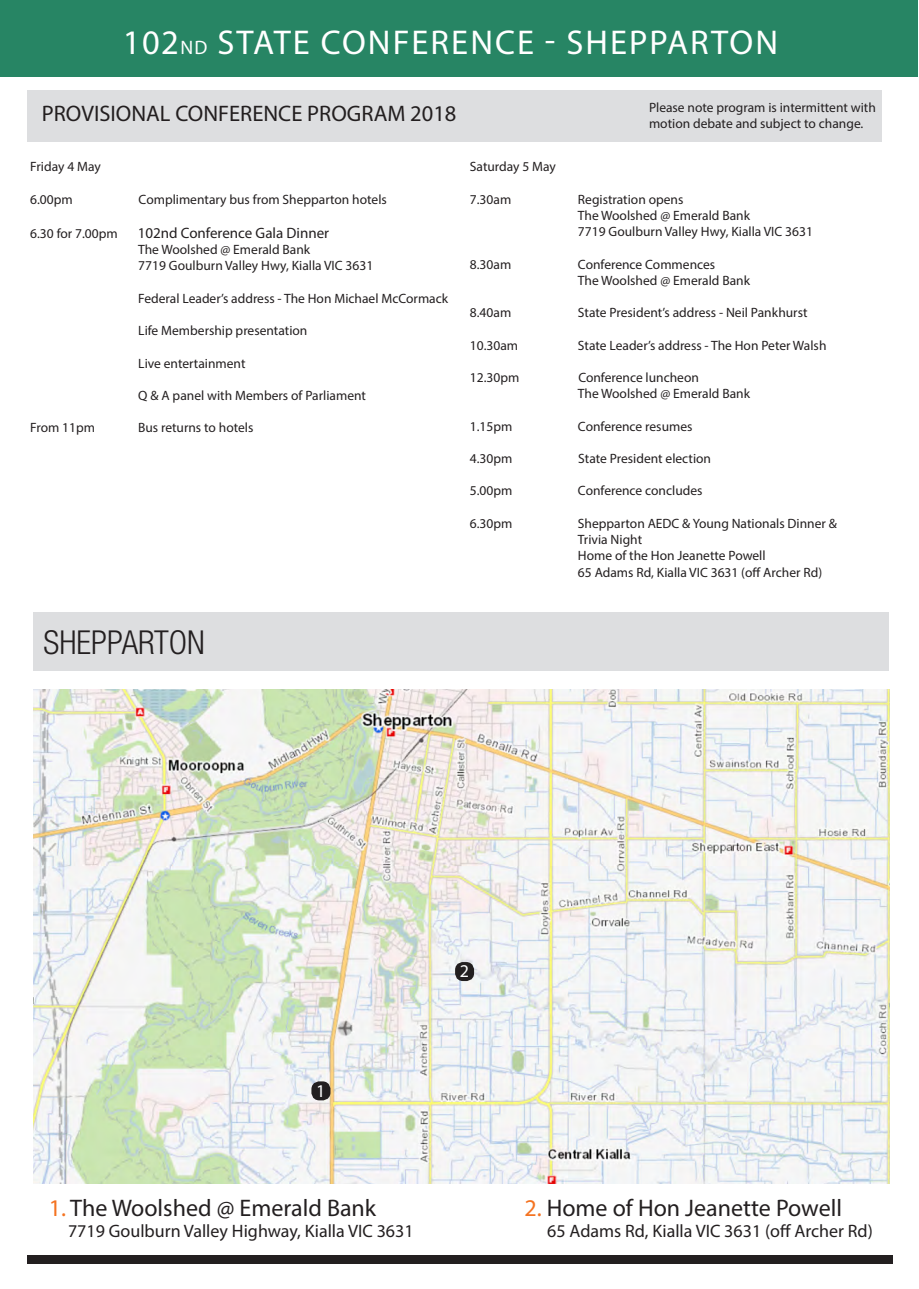
<style>
.page{position:relative;width:919px;height:1289px;background:#fff}
.page>*{position:absolute;margin:0;border:0;box-sizing:border-box;transform-origin:0 0}
.t1{font:34.5px "Myriad Pro";letter-spacing:.06em;color:#fff}
.t2{font:300 condensed 33px "Helvetica Neue LT Std";color:#231f20}
.t3{font:24px "Myriad Pro";color:#231f20}
.t4{font:22.5px "Myriad Pro";color:#231f20}
.t5{font:18px "Myriad Pro";color:#231f20}
.t6{font:18px "Myriad Pro";color:#fff}
.t7{font:15px "Myriad Pro";color:#231f20}
.t8{font:13.5px/16.2px "Myriad Pro";color:#231f20}
.s1{font-size:19.5px}
.s2{color:#f47321}
</style>
<div class="page">
<div style="left:27px;top:1254px;width:865px;height:9px;background:#231f20"></div>
<div style="left:33px;top:611px;width:856px;height:59px;background:#dddee0"></div>
<div style="left:27px;top:90px;width:855px;height:51px;background:#dddee0"></div>
<div style="left:0;top:0;width:917px;height:77px;background:#278564"></div>
<img style="left:33px;top:689px;width:856px;height:494px">
<div style="left:313px;top:1083px;width:15px;height:15px;background:#231f20;border-radius:6px"></div>
<div style="left:311px;top:1081px;width:19px;height:19px;border:4px solid #231f20;border-radius:6px"></div>
<div style="left:457px;top:963px;width:15px;height:16px;background:#231f20;border-radius:6px"></div>
<div style="left:455px;top:962px;width:19px;height:19px;border:4px solid #231f20;border-radius:6px"></div>
<p class="t1" style="left:123px;top:21px;width:656px">102<span class="s1">ND</span> STATE CONFERENCE - SHEPPARTON</p>
<p class="t4" style="left:42px;top:99px;width:416px">PROVISIONAL CONFERENCE PROGRAM 2018</p>
<p class="t8" style="left:30px;top:158px;width:72px">Friday 4 May</p>
<p class="t8" style="left:30px;top:191px;width:44px">6.00pm</p>
<p class="t8" style="left:139px;top:191px;width:250px">Complimentary bus from Shepparton hotels</p>
<p class="t8" style="left:30px;top:225px;width:89px">6.30 for 7.00pm</p>
<p class="t7" style="left:138px;top:224px;width:193px">102nd Conference Gala Dinner</p>
<p class="t8" style="left:138px;top:241px;width:173px">The Woolshed @ Emerald Bank</p>
<p class="t8" style="left:138px;top:257px;width:236px">7719 Goulburn Valley Hwy, Kialla VIC 3631</p>
<p class="t8" style="left:138px;top:290px;width:311px">Federal Leader’s address - The Hon Michael McCormack</p>
<p class="t8" style="left:138px;top:322px;width:171px">Life Membership presentation</p>
<p class="t8" style="left:138px;top:355px;width:109px">Live entertainment</p>
<p class="t8" style="left:138px;top:387px;width:229px">Q &amp; A panel with Members of Parliament</p>
<p class="t8" style="left:30px;top:419px;width:66px">From 11pm</p>
<p class="t8" style="left:138px;top:419px;width:117px">Bus returns to hotels</p>
<p class="t8" style="left:649px;top:99px;width:228px">Please note program is intermittent with motion debate and subject to change.</p>
<p class="t8" style="left:470px;top:158px;width:88px">Saturday 5 May</p>
<p class="t8" style="left:470px;top:191px;width:43px">7.30am</p>
<p class="t8" style="left:578px;top:191px;width:107px">Registration opens</p>
<p class="t8" style="left:578px;top:207px;width:173px">The Woolshed @ Emerald Bank</p>
<p class="t8" style="left:578px;top:223px;width:236px">7719 Goulburn Valley Hwy, Kialla VIC 3631</p>
<p class="t8" style="left:470px;top:256px;width:43px">8.30am</p>
<p class="t8" style="left:578px;top:256px;width:139px">Conference Commences</p>
<p class="t8" style="left:578px;top:272px;width:173px">The Woolshed @ Emerald Bank</p>
<p class="t8" style="left:470px;top:304px;width:43px">8.40am</p>
<p class="t8" style="left:578px;top:304px;width:231px">State President’s address - Neil Pankhurst</p>
<p class="t8" style="left:470px;top:337px;width:50px">10.30am</p>
<p class="t8" style="left:578px;top:337px;width:250px">State Leader’s address - The Hon Peter Walsh</p>
<p class="t8" style="left:470px;top:369px;width:51px">12.30pm</p>
<p class="t8" style="left:578px;top:369px;width:122px">Conference luncheon</p>
<p class="t8" style="left:578px;top:385px;width:173px">The Woolshed @ Emerald Bank</p>
<p class="t8" style="left:470px;top:418px;width:44px">1.15pm</p>
<p class="t8" style="left:578px;top:418px;width:116px">Conference resumes</p>
<p class="t8" style="left:470px;top:450px;width:44px">4.30pm</p>
<p class="t8" style="left:578px;top:450px;width:134px">State President election</p>
<p class="t8" style="left:470px;top:482px;width:44px">5.00pm</p>
<p class="t8" style="left:578px;top:482px;width:126px">Conference concludes</p>
<p class="t8" style="left:470px;top:515px;width:44px">6.30pm</p>
<p class="t8" style="left:577px;top:515px;width:260px">Shepparton AEDC &amp; Young Nationals Dinner &amp;<br>Trivia Night</p>
<p class="t8" style="left:578px;top:547px;width:189px">Home of the Hon Jeanette Powell</p>
<p class="t8" style="left:578px;top:563px;width:246px">65 Adams Rd, Kialla VIC 3631 (off Archer Rd)</p>
<p class="t2" style="left:44px;top:623px;width:163px">SHEPPARTON</p>
<p class="t6" style="left:316px;top:1079px;width:11px">1</p>
<p class="t3" style="left:49px;top:1192px;width:329px"><span class="s2">1.</span> The Woolshed @ Emerald Bank</p>
<p class="t5" style="left:68px;top:1219px;width:347px">7719 Goulburn Valley Highway, Kialla VIC 3631</p>
<p class="t6" style="left:460px;top:960px;width:11px">2</p>
<p class="t3" style="left:524px;top:1192px;width:319px"><span class="s2">2.</span> Home of Hon Jeanette Powell</p>
<p class="t5" style="left:547px;top:1219px;width:327px">65 Adams Rd, Kialla VIC 3631 (off Archer Rd)</p>
</div>
